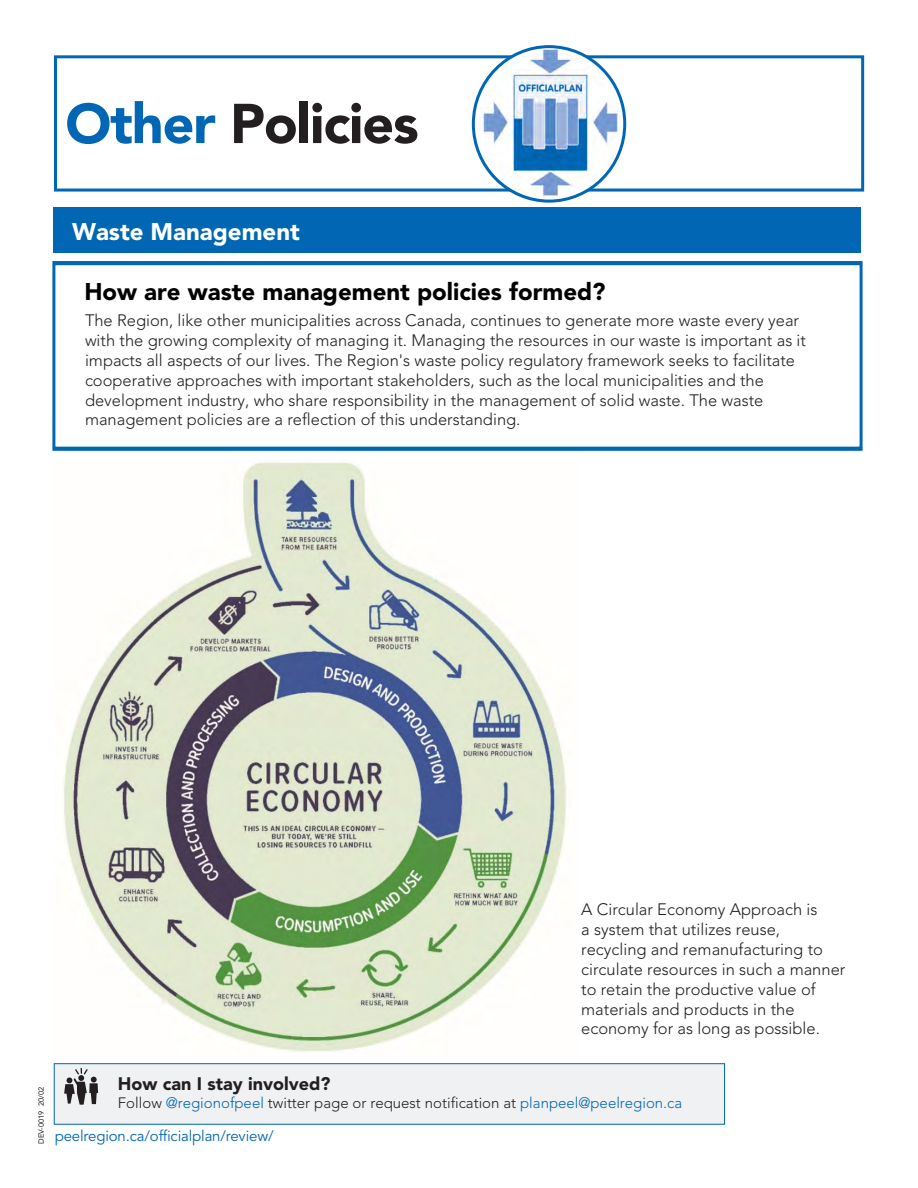
<style>
.page{position:relative;width:918px;height:1188px;background:#fff}
.page>*{position:absolute;margin:0;border:0;box-sizing:border-box;transform-origin:0 0}
.t1{font:900 55.5px "Avenir LT Std";letter-spacing:-.02em;color:#231f20}
.t2{font:900 24px "Avenir LT Std";color:#000}
.t3{font:900 24px "Avenir LT Std";color:#fff}
.t4{font:900 18px "Avenir LT Std";color:#231f20}
.t5{font:300 16.5px/19.8px "Avenir LT Std";color:#231f20}
.t6{font:300 15px "Avenir LT Std";color:#231f20}
.t7{font:15px "Avenir LT Std";letter-spacing:-.01em;color:#0166b3}
.t8{font:7.5px "Avenir LT Std";color:#231f20}
.s1{color:#0166b3}
</style>
<div class="page">
<div style="left:53px;top:208px;width:808px;height:45px;background:#0166b3"></div>
<div style="left:54px;top:1064px;width:671px;height:60px;background:#f0f1f2"></div>
<svg style="left:64px;top:1068px;width:34px;height:37px"></svg>
<div style="left:54px;top:55px;width:810px;height:137px;border:3px solid #0166b3"></div>
<img style="left:473px;top:47px;width:152px;height:154px">
<div style="left:472px;top:45px;width:154px;height:158px;border:3px solid #0166b3;border-radius:50%"></div>
<div style="left:52px;top:261px;width:811px;height:190px;border:4px solid #0166b3"></div>
<img style="left:63px;top:461px;width:504px;height:591px">
<h1 class="t1" style="left:65px;top:90px;width:355px"><span class="s1">Other</span> Policies</h1>
<h2 class="t3" style="left:72px;top:217px;width:229px">Waste Management</h2>
<h2 class="t2" style="left:84px;top:277px;width:523px">How are waste management policies formed?</h2>
<p class="t5" style="left:85px;top:311px;width:723px">The Region, like other municipalities across Canada, continues to generate more waste every year with the growing complexity of managing it. Managing the resources in our waste is important as it impacts all aspects of our lives. The Region's waste policy regulatory framework seeks to facilitate cooperative approaches with important stakeholders, such as the local municipalities and the development industry, who share responsibility in the management of solid waste. The waste management policies are a reflection of this understanding.</p>
<p class="t5" style="left:581px;top:900px;width:266px">A Circular Economy Approach is<br>a system that utilizes reuse, recycling and remanufacturing to circulate resources in such a manner to retain the productive value of materials and products in the economy for as long as possible.</p>
<p class="t8" style="left:37px;top:1144px;width:58px;rotate:-90deg">DEV-0019 20/02</p>
<p class="t4" style="left:118px;top:1073px;width:214px">How can I stay involved?</p>
<p class="t6" style="left:118px;top:1094px;width:566px">Follow <span class="s1">@regionofpeel</span> twitter page or request notification at <span class="s1">planpeel@peelregion.ca</span></p>
<p class="t7" style="left:55px;top:1127px;width:220px">peelregion.ca/officialplan/review/</p>
</div>
